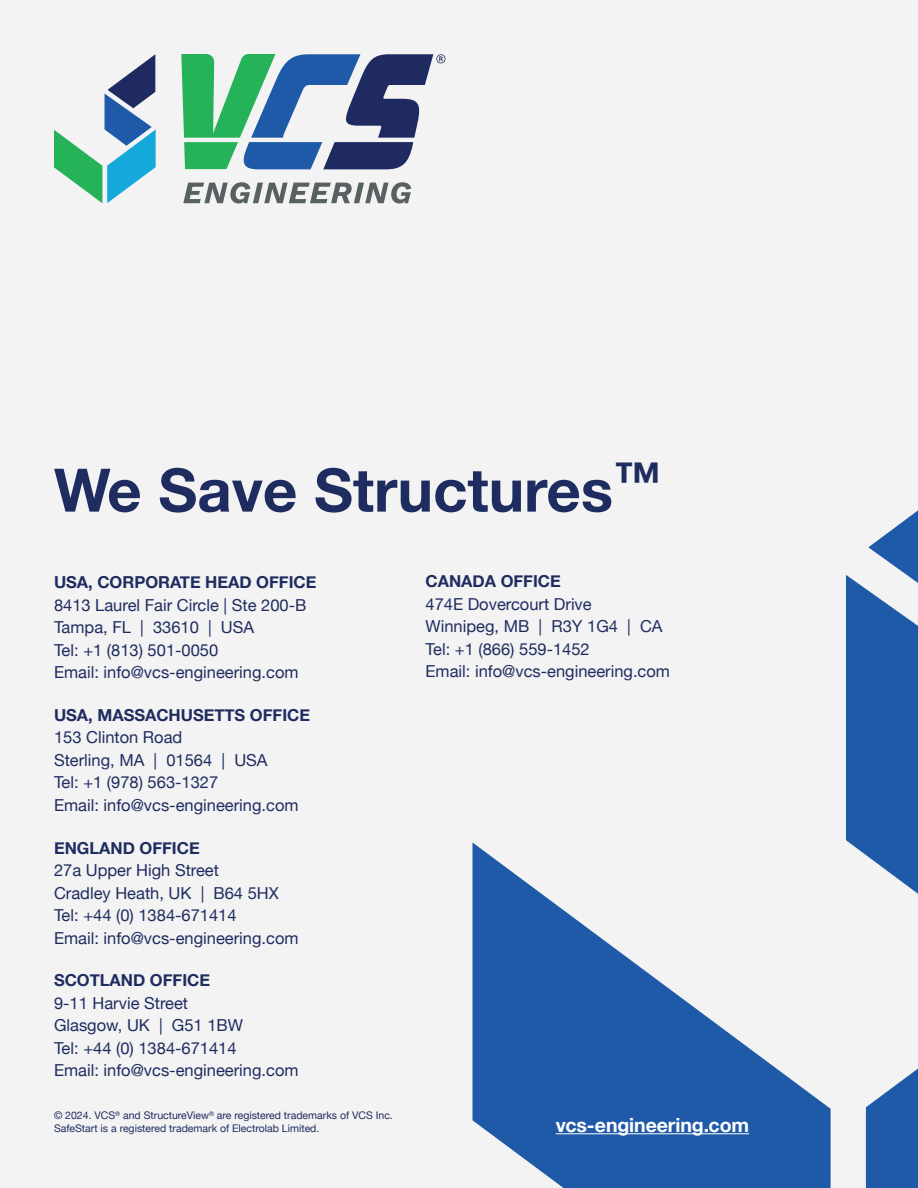
<style>
.page{position:relative;width:918px;height:1188px;background:#f3f3f3}
.page>*{position:absolute;margin:0;border:0;box-sizing:border-box;transform-origin:0 0}
.Body{font:700 60px "Helvetica Neue";color:#1f2c60}
.t1{font:700 19.5px "Helvetica Neue";letter-spacing:-.005em;color:#fff}
.Body-2{font:16.5px/22.5px "Helvetica Neue";color:#1f2c60}
.Body-3{font:10.5px/12.6px "Helvetica Neue";color:#1f2c60}
.s1{font-weight:700}
</style>
<div class="page">
<svg style="left:472px;top:842px;width:359px;height:346px;fill:#1f5aa9"></svg>
<svg style="left:866px;top:1069px;width:52px;height:119px"></svg>
<svg style="left:846px;top:510px;width:72px;height:384px"></svg>
<svg style="left:181px;top:54px;width:265px;height:115px"></svg>
<svg style="left:183px;top:182px;width:228px;height:22px"></svg>
<svg style="left:54px;top:54px;width:102px;height:149px"></svg>
<hr style="left:556px;top:1133px;width:193px;height:1px;background:#fff">
<p class="Body" style="left:54px;top:443px;width:609px">We Save Structures<sup>™</sup></p>
<p class="Body-2" style="left:426px;top:571px;width:246px"><span class="s1">CANADA OFFICE<br></span>474E Dovercourt Drive<br>Winnipeg, MB | R3Y 1G4 | CA<br>Tel: +1 (866) 559-1452<br>Email: info@vcs-engineering.com</p>
<p class="Body-2" style="left:54px;top:572px;width:264px"><span class="s1">USA, CORPORATE HEAD OFFICE<br></span>8413 Laurel Fair Circle | Ste 200-B<br>Tampa, FL | 33610 | USA<br>Tel: +1 (813) 501-0050<br>Email: info@vcs-engineering.com</p>
<p class="Body-2" style="left:54px;top:705px;width:258px"><span class="s1">USA, MASSACHUSETTS OFFICE<br></span>153 Clinton Road<br>Sterling, MA | 01564 | USA<br>Tel: +1 (978) 563-1327<br>Email: info@vcs-engineering.com</p>
<p class="Body-2" style="left:54px;top:837px;width:246px"><span class="s1">ENGLAND OFFICE<br></span>27a Upper High Street<br>Cradley Heath, UK | B64 5HX<br>Tel: +44 (0) 1384-671414<br>Email: info@vcs-engineering.com</p>
<p class="Body-2" style="left:54px;top:970px;width:246px"><span class="s1">SCOTLAND OFFICE<br></span>9-11 Harvie Street<br>Glasgow, UK | G51 1BW<br>Tel: +44 (0) 1384-671414<br>Email: info@vcs-engineering.com</p>
<p class="Body-3" style="left:54px;top:1110px;width:340px">© 2024. VCS<sup>®</sup> and StructureView<sup>®</sup> are registered trademarks of VCS Inc.<br>SafeStart is a registered trademark of Electrolab Limited.</p>
<h5 class="t1" style="left:556px;top:1110px;width:195px">vcs-engineering.com</h5>
</div>
